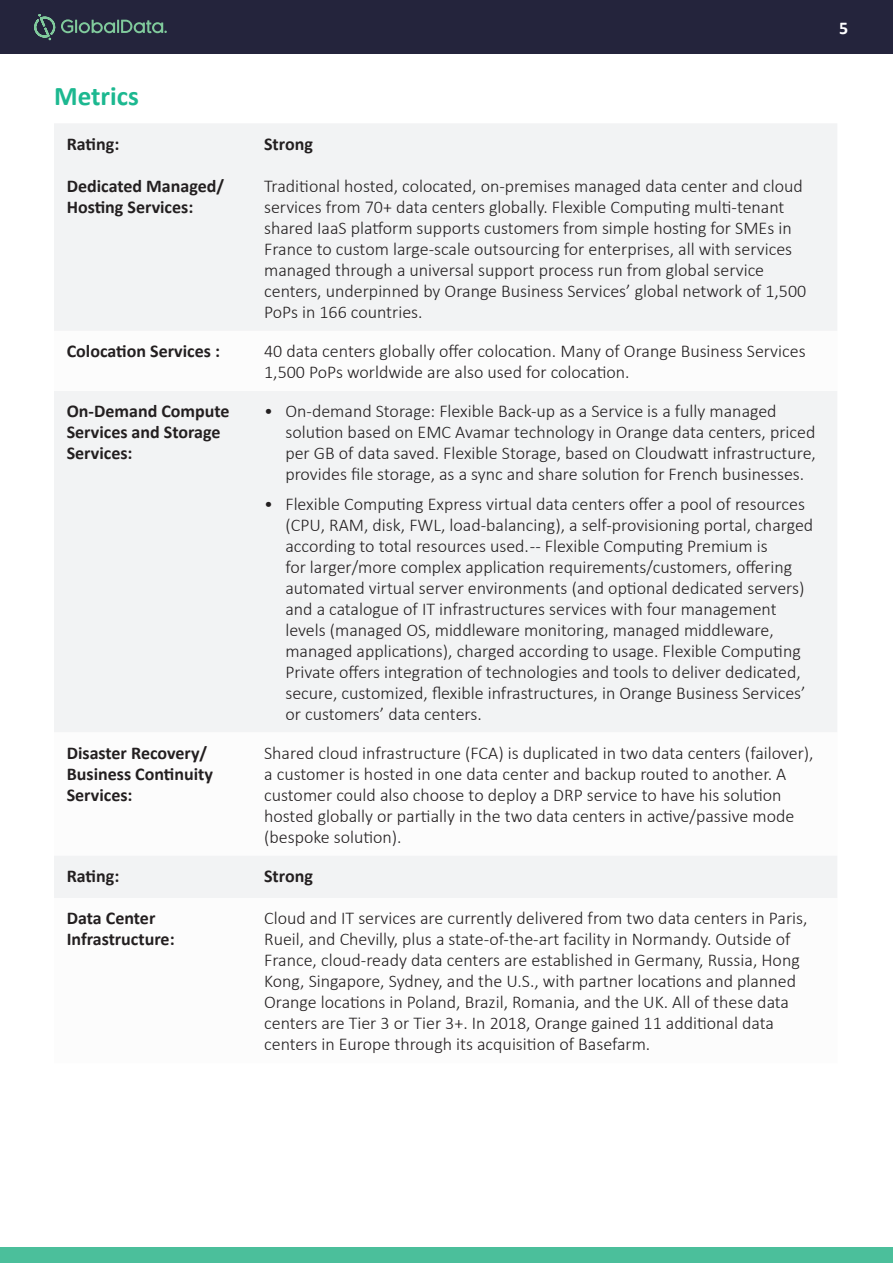
<style>
.page{position:relative;width:893px;height:1263px;background:#fff}
.page>*{position:absolute;margin:0;border:0;box-sizing:border-box;transform-origin:0 0}
.Body{font:700 27px "Calibri";color:#1cb890}
.Body-2{font:300 18px/21px "Calibri";color:#231f20}
.Body-3{font:700 18px/21px "Calibri";color:#231f20}
.t1{font:700 18px "Calibri";color:#fff}
</style>
<div class="page">
<div style="left:0;top:1247px;width:893px;height:16px;background:#4bbf9b"></div>
<div style="left:0;top:0;width:893px;height:54px;background:#24243c"></div>
<svg style="left:34px;top:14px;width:133px;height:26px"></svg>
<div style="left:54px;top:124px;width:783px;height:207px;background:#f2f3f4"></div>
<svg style="left:54px;top:391px;width:783px;height:507px;fill:#f2f3f4"></svg>
<p class="Body" style="left:54px;top:77px;width:86px">Metrics</p>
<p class="Body-3" style="left:67px;top:133px;width:54px">Rating:</p>
<p class="Body-3" style="left:264px;top:133px;width:50px">Strong</p>
<p class="Body-3" style="left:67px;top:175px;width:159px">Dedicated Managed/<br>Hosting Services:</p>
<p class="Body-2" style="left:264px;top:175px;width:544px">Traditional hosted, colocated, on-premises managed data center and cloud services from 70+ data centers globally. Flexible Computing multi-tenant shared IaaS platform supports customers from simple hosting for SMEs in France to custom large-scale outsourcing for enterprises, all with services managed through a universal support process run from global service centers, underpinned by Orange Business Services’ global network of 1,500<br>PoPs in 166 countries.</p>
<p class="Body-3" style="left:67px;top:340px;width:155px">Colocation Services :</p>
<p class="Body-2" style="left:264px;top:340px;width:543px">40 data centers globally offer colocation. Many of Orange Business Services<br>1,500 PoPs worldwide are also used for colocation.</p>
<p class="Body-3" style="left:67px;top:400px;width:164px">On-Demand Compute<br>Services and Storage<br>Services:</p>
<p class="Body-2" style="left:285px;top:400px;width:532px;text-indent:-21px">• On-demand Storage: Flexible Back-up as a Service is a fully managed solution based on EMC Avamar technology in Orange data centers, priced per GB of data saved. Flexible Storage, based on Cloudwatt infrastructure, provides file storage, as a sync and share solution for French businesses.</p>
<p class="Body-2" style="left:285px;top:493px;width:529px;text-indent:-21px">• Flexible Computing Express virtual data centers offer a pool of resources (CPU, RAM, disk, FWL, load-balancing), a self-provisioning portal, charged according to total resources used. -- Flexible Computing Premium is<br>for larger/more complex application requirements/customers, offering automated virtual server environments (and optional dedicated servers) and a catalogue of IT infrastructures services with four management levels (managed OS, middleware monitoring, managed middleware, managed applications), charged according to usage. Flexible Computing Private offers integration of technologies and tools to deliver dedicated, secure, customized, flexible infrastructures, in Orange Business Services’ or customers’ data centers.</p>
<p class="Body-3" style="left:67px;top:742px;width:148px">Disaster Recovery/<br>Business Continuity<br>Services:</p>
<p class="Body-2" style="left:264px;top:742px;width:551px">Shared cloud infrastructure (FCA) is duplicated in two data centers (failover), a customer is hosted in one data center and backup routed to another. A customer could also choose to deploy a DRP service to have his solution hosted globally or partially in the two data centers in active/passive mode (bespoke solution).</p>
<p class="Body-3" style="left:67px;top:865px;width:54px">Rating:</p>
<p class="Body-3" style="left:264px;top:865px;width:50px">Strong</p>
<p class="Body-3" style="left:67px;top:907px;width:109px">Data Center<br>Infrastructure:</p>
<p class="Body-2" style="left:264px;top:908px;width:545px">Cloud and IT services are currently delivered from two data centers in Paris, Rueil, and Chevilly, plus a state-of-the-art facility in Normandy. Outside of France, cloud-ready data centers are established in Germany, Russia, Hong Kong, Singapore, Sydney, and the U.S., with partner locations and planned Orange locations in Poland, Brazil, Romania, and the UK. All of these data centers are Tier 3 or Tier 3+. In 2018, Orange gained 11 additional data centers in Europe through its acquisition of Basefarm.</p>
<p class="t1" style="left:839px;top:15px;width:11px">5</p>
</div>
